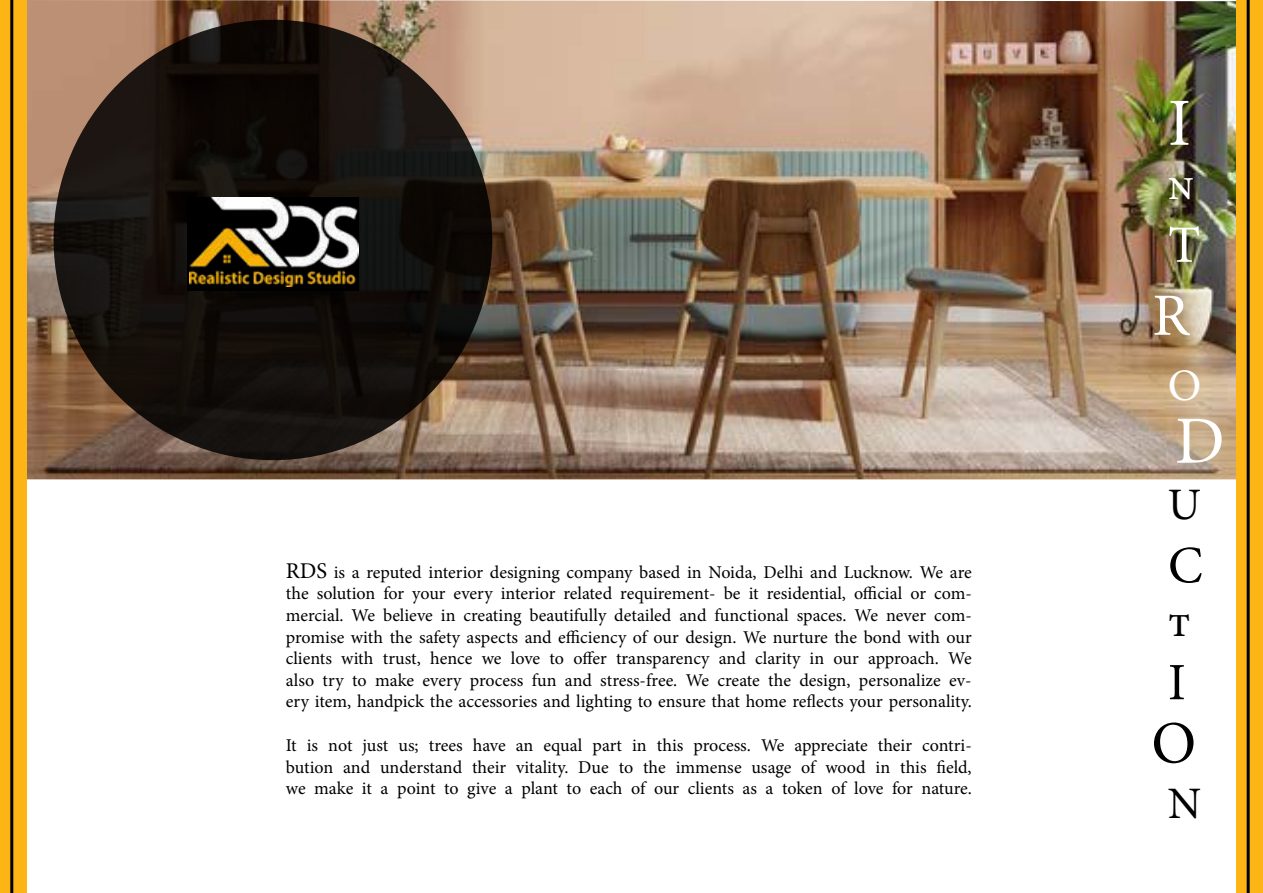
<style>
.page{position:relative;width:1263px;height:893px;background:#fff}
.page>*{position:absolute;margin:0;border:0;box-sizing:border-box;transform-origin:0 0}
.t1{font:67.5px "Minion Pro";color:#fff}
.t2{font:60px "Minion Pro";color:#fff}
.t3{font:60px "Minion Pro";color:#000}
.t4{font:52.5px "Minion Pro";color:#000}
.t5{font:52.5px "Minion Pro";color:#fff}
.t6{font:45px "Minion Pro";color:#000}
.t7{font:45px "Minion Pro";color:#fff}
.t8{font:18px/21.6px "Minion Pro";letter-spacing:-.005em;color:#000;text-align:justify}
.s1{font-size:22.5px}
</style>
<div class="page">
<img style="left:27px;top:0;width:1209px;height:479px">
<svg style="left:56px;top:22px;width:434px;height:436px;background:#130f0c"></svg>
<div style="left:187px;top:198px;width:171px;height:93px;background:#000"></div>
<img style="left:190px;top:198px;width:168px;height:89px">
<div style="left:1236px;top:0;width:27px;height:893px;background:#fcb515"></div>
<div style="left:0;top:0;width:27px;height:893px;background:#fcb515"></div>
<hr style="left:10px;top:0;width:3px;height:893px;background:#000">
<hr style="left:1247px;top:0;width:3px;height:893px;background:#000">
<p class="t8" style="left:286px;top:561px;width:687px"><span class="s1">RDS</span> is a reputed interior designing company based in Noida, Delhi and Lucknow. We are the solution for your every interior related requirement- be it residential, official or com&shy;mercial. We believe in creating beautifully detailed and functional spaces. We never com&shy;promise with the safety aspects and efficiency of our design. We nurture the bond with our clients with trust, hence we love to offer transparency and clarity in our approach. We also try to make every process fun and stress-free. We create the design, personalize ev&shy;ery item, handpick the accessories and lighting to ensure that home reflects your personality.</p>
<p class="t8" style="left:286px;top:735px;width:687px">It is not just us; trees have an equal part in this process. We appreciate their contri&shy;bution and understand their vitality. Due to the immense usage of wood in this field, we make it a point to give a plant to each of our clients as a token of love for nature.</p>
<h1 class="t1" style="left:1168px;top:78px;width:25px">I</h1>
<h3 class="t7" style="left:1168px;top:154px;width:28px">N</h3>
<h3 class="t5" style="left:1168px;top:210px;width:34px">T</h3>
<h2 class="t2" style="left:1152px;top:275px;width:39px">R</h2>
<h3 class="t7" style="left:1168px;top:356px;width:35px">O</h3>
<h1 class="t1" style="left:1175px;top:396px;width:51px">D</h1>
<h3 class="t6" style="left:1168px;top:475px;width:35px">U</h3>
<h3 class="t4" style="left:1168px;top:530px;width:36px">C</h3>
<h3 class="t6" style="left:1168px;top:592px;width:24px">T</h3>
<h3 class="t4" style="left:1168px;top:647px;width:19px">I</h3>
<h2 class="t3" style="left:1151px;top:703px;width:46px">O</h2>
<h3 class="t6" style="left:1168px;top:773px;width:35px">N</h3>
</div>
